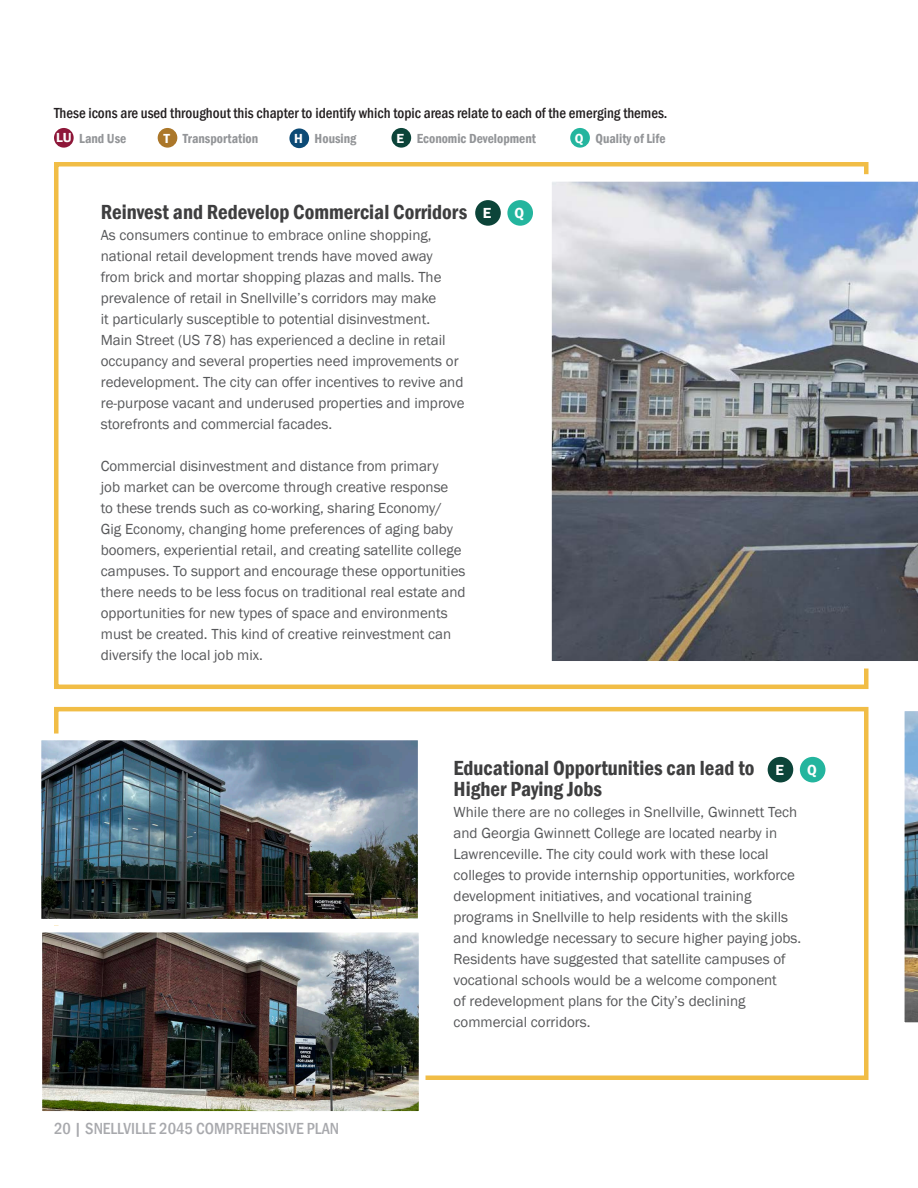
<style>
.page{position:relative;width:918px;height:1188px;background:#fff}
.page>*{position:absolute;margin:0;border:0;box-sizing:border-box;transform-origin:0 0}
.Body{font:600 condensed 21px/21px "Franklin Gothic";color:#3e3e3f}
.t1{font:500 condensed 16.5px "Franklin Gothic";color:#a8a9ad}
.Body-2{font:15px/21px "Franklin Gothic";color:#57585a}
.Photo_caption{font:500 condensed 15px "Franklin Gothic";color:#231f20}
.Body-3{font:600 15px "Franklin Gothic";color:#fff}
.t2{font:600 condensed 13.5px "Franklin Gothic";color:#939598}
.Body-4{font:600 13.5px "Franklin Gothic";color:#fff}
</style>
<div class="page">
<div style="left:54px;top:707px;width:814px;height:373px;border:4px solid #f1bd46"></div>
<div style="left:54px;top:162px;width:814px;height:527px;border:4px solid #f1bd46"></div>
<svg style="left:551px;top:174px;width:367px;height:495px;background:#838993"></svg>
<img style="left:43px;top:742px;width:374px;height:176px">
<div style="left:35px;top:734px;width:390px;height:192px;border:7px solid #fff"></div>
<img style="left:43px;top:934px;width:375px;height:176px">
<div style="left:35px;top:926px;width:391px;height:192px;border:7px solid #fff"></div>
<div style="left:475px;top:200px;width:26px;height:26px;background:#0c4439;border-radius:50%"></div>
<div style="left:768px;top:757px;width:25px;height:25px;background:#0c4439;border-radius:50%"></div>
<div style="left:507px;top:200px;width:26px;height:26px;background:#24b59e;border-radius:50%"></div>
<div style="left:800px;top:757px;width:25px;height:25px;background:#24b59e;border-radius:50%"></div>
<div style="left:54px;top:128px;width:20px;height:20px;background:#8e1739;border-radius:50%"></div>
<div style="left:158px;top:128px;width:19px;height:20px;background:#ab772a;border-radius:50%"></div>
<div style="left:289px;top:128px;width:20px;height:20px;background:#0c4a75;border-radius:50%"></div>
<div style="left:391px;top:128px;width:20px;height:20px;background:#0c4439;border-radius:50%"></div>
<div style="left:570px;top:128px;width:20px;height:20px;background:#24b59e;border-radius:50%"></div>
<img style="left:904px;top:711px;width:14px;height:312px">
<p class="Photo_caption" style="left:54px;top:103px;width:615px">These icons are used throughout this chapter to identify which topic areas relate to each of the emerging themes.</p>
<p class="Body-4" style="left:56px;top:129px;width:17px">LU</p>
<p class="t2" style="left:79px;top:129px;width:49px">Land Use</p>
<p class="Body-4" style="left:163px;top:130px;width:8px">T</p>
<p class="t2" style="left:183px;top:129px;width:77px">Transportation</p>
<p class="Body-4" style="left:294px;top:130px;width:10px">H</p>
<p class="t2" style="left:315px;top:129px;width:43px">Housing</p>
<p class="Body-4" style="left:397px;top:130px;width:9px">E</p>
<p class="t2" style="left:417px;top:129px;width:121px">Economic Development</p>
<p class="Body-4" style="left:575px;top:130px;width:10px">Q</p>
<p class="t2" style="left:595px;top:129px;width:72px">Quality of Life</p>
<p class="Body" style="left:101px;top:202px;width:368px">Reinvest and Redevelop Commercial Corridors</p>
<p class="Body-2" style="left:101px;top:225px;width:365px">As consumers continue to embrace online shopping, national retail development trends have moved away from brick and mortar shopping plazas and malls. The prevalence of retail in Snellville’s corridors may make<br>it particularly susceptible to potential disinvestment.<br>Main Street (US 78) has experienced a decline in retail occupancy and several properties need improvements or redevelopment. The city can offer incentives to revive and re-purpose vacant and underused properties and improve storefronts and commercial facades.</p>
<p class="Body-2" style="left:101px;top:455px;width:366px">Commercial disinvestment and distance from primary<br>job market can be overcome through creative response<br>to these trends such as co-working, sharing Economy/ Gig Economy, changing home preferences of aging baby boomers, experiential retail, and creating satellite college campuses. To support and encourage these opportunities there needs to be less focus on traditional real estate and opportunities for new types of space and environments must be created. This kind of creative reinvestment can diversify the local job mix.</p>
<p class="Body-3" style="left:483px;top:204px;width:10px">E</p>
<p class="Body-3" style="left:515px;top:204px;width:11px">Q</p>
<p class="t1" style="left:54px;top:1118px;width:287px">20 | SNELLVI LLE 2045 COMPREHENSIVE PLAN</p>
<p class="Body" style="left:454px;top:757px;width:302px">Educational Opportunities can lead to<br>Higher Paying Jobs</p>
<p class="Body-2" style="left:454px;top:802px;width:349px">While there are no colleges in Snellville, Gwinnett Tech and Georgia Gwinnett College are located nearby in Lawrenceville. The city could work with these local colleges to provide internship opportunities, workforce development initiatives, and vocational training programs in Snellville to help residents with the skills and knowledge necessary to secure higher paying jobs.<br>Residents have suggested that satellite campuses of vocational schools would be a welcome component<br>of redevelopment plans for the City’s declining commercial corridors.</p>
<p class="Body-3" style="left:807px;top:761px;width:11px">Q</p>
<p class="Body-3" style="left:775px;top:761px;width:10px">E</p>
</div>
